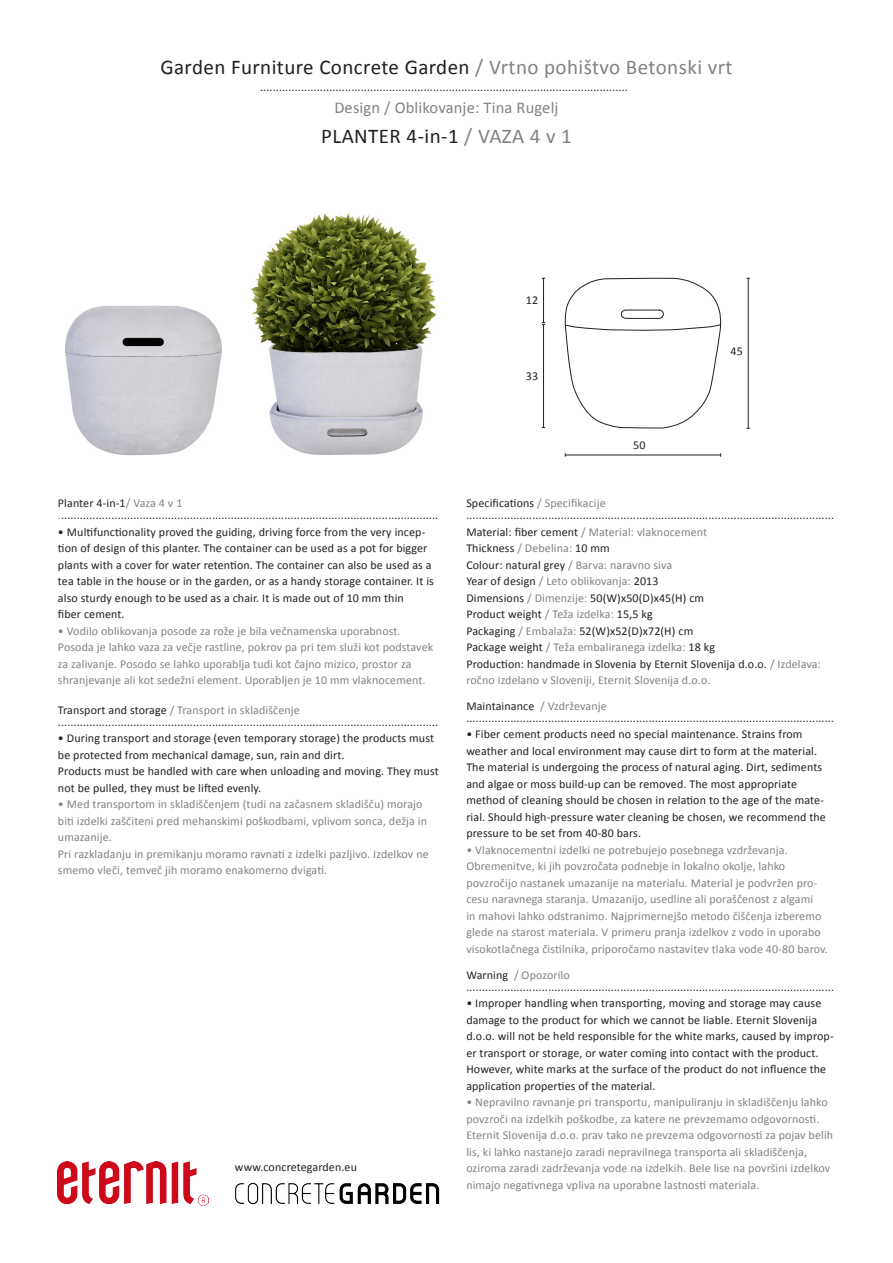
<style>
.page{position:relative;width:893px;height:1263px;background:#fff}
.page>*{position:absolute;margin:0;border:0;box-sizing:border-box;transform-origin:0 0}
.t1{font:21px "Calibri";letter-spacing:.02em;color:#231f20}
.t2{font:16.5px "Calibri";letter-spacing:.01em;color:#808285}
.t3{font:12px/16.5px "Calibri";letter-spacing:.01em;color:#231f20}
.t4{font:12px/16.5px "Calibri";letter-spacing:.01em;color:#808285}
.s1{color:#808285}
.s2{color:#231f20}
</style>
<div class="page">
<img style="left:65px;top:213px;width:372px;height:243px">
<hr style="left:748px;top:278px;width:1px;height:150px;background:#231f20">
<svg style="left:564px;top:277px;width:158px;height:151px"></svg>
<hr style="left:565px;top:455px;width:156px;height:1px;background:#231f20">
<hr style="left:543px;top:324px;width:1px;height:104px;background:#231f20">
<hr style="left:543px;top:278px;width:1px;height:45px;background:#231f20">
<img style="left:235px;top:1183px;width:204px;height:22px">
<img style="left:58px;top:1162px;width:151px;height:43px">
<h1 class="t1" style="left:160px;top:54px;width:573px">Garden Furniture Concrete Garden <span class="s1">/ Vrtno pohištvo Betonski vrt</span></h1>
<h2 class="t2" style="left:334px;top:97px;width:226px">Design / Oblikovanje: Tina Rugelj</h2>
<p class="t3" style="left:260px;top:78px;width:369px">.....................................................................................................................</p>
<p class="t1" style="left:321px;top:123px;width:252px">PLANTER 4-in-1 <span class="s1">/ VAZA 4 v 1</span></p>
<p class="t3" style="left:58px;top:494px;width:126px">Planter 4-in-1<span class="s1">/ Vaza 4 v 1</span></p>
<p class="t3" style="left:58px;top:506px;width:382px"><span class="s1">.</span>........................................................................................................................</p>
<p class="t3" style="left:58px;top:523px;width:377px">• Multifunctionality proved the guiding, driving force from the very incep&shy;tion of design of this planter. The container can be used as a pot for bigger plants with a cover for water retention. The container can also be used as a tea table in the house or in the garden, or as a handy storage container. It is also sturdy enough to be used as a chair. It is made out of 10 mm thin</p>
<p class="t3" style="left:58px;top:605px;width:68px">fiber cement.</p>
<p class="t4" style="left:58px;top:622px;width:377px">• Vodilo oblikovanja posode za rože je bila večnamenska uporabnost.<br>Posoda je lahko vaza za večje rastline, pokrov pa pri tem služi kot podstavek za zalivanje. Posodo se lahko uporablja tudi kot čajno mizico, prostor za shranjevanje ali kot sedežni element. Uporabljen je 10 mm vlaknocement.</p>
<p class="t4" style="left:58px;top:701px;width:243px"><span class="s2">Transport and storage</span> / Transport in skladiščenje</p>
<p class="t3" style="left:58px;top:713px;width:382px">.........................................................................................................................</p>
<p class="t3" style="left:58px;top:729px;width:378px">• During transport and storage (even temporary storage) the products must be protected from mechanical damage, sun, rain and dirt.</p>
<p class="t3" style="left:58px;top:762px;width:382px">Products must be handled with care when unloading and moving. They must not be pulled, they must be lifted evenly.</p>
<p class="t4" style="left:58px;top:795px;width:371px">• Med transportom in skladiščenjem (tudi na začasnem skladišču) morajo biti izdelki zaščiteni pred mehanskimi poškodbami, vplivom sonca, dežja in umazanije.</p>
<p class="t4" style="left:58px;top:845px;width:372px">Pri razkladanju in premikanju moramo ravnati z izdelki pazljivo. Izdelkov ne smemo vleči, temveč jih moramo enakomerno dvigati.</p>
<p class="t3" style="left:235px;top:1158px;width:124px">www.concretegarden.eu</p>
<p class="t3" style="left:526px;top:291px;width:14px">12</p>
<p class="t3" style="left:526px;top:367px;width:14px">33</p>
<p class="t3" style="left:633px;top:436px;width:14px">50</p>
<p class="t3" style="left:730px;top:342px;width:14px">45</p>
<p class="t3" style="left:466px;top:494px;width:141px">Specifications <span class="s1">/ Specifikacije</span></p>
<p class="t3" style="left:466px;top:506px;width:369px">.....................................................................................................................</p>
<p class="t4" style="left:466px;top:523px;width:242px"><span class="s2">Material: fiber cement</span> / Material: vlaknocement</p>
<p class="t3" style="left:466px;top:539px;width:145px">Thickness <span class="s1">/ Debelina:</span> 10 mm</p>
<p class="t3" style="left:466px;top:556px;width:207px">Colour: natural grey <span class="s1">/ Barva: naravno siva</span></p>
<p class="t4" style="left:466px;top:572px;width:194px"><span class="s2">Year of design</span> / Leto oblikovanja: <span class="s2">2013</span></p>
<p class="t3" style="left:466px;top:589px;width:239px">Dimensions <span class="s1">/ Dimenzije:</span> 50(W)x50(D)x45(H) cm</p>
<p class="t3" style="left:466px;top:605px;width:188px">Product weight <span class="s1">/ Teža izdelka:</span> 15,5 kg</p>
<p class="t3" style="left:466px;top:622px;width:228px">Packaging <span class="s1">/ Embalaža:</span> 52(W)x52(D)x72(H) cm</p>
<p class="t4" style="left:466px;top:638px;width:250px"><span class="s2">Package weight</span> / Teža embaliranega izdelka: <span class="s2">18 kg</span></p>
<p class="t4" style="left:466px;top:655px;width:356px"><span class="s2">Production: handmade in Slovenia by Eternit Slovenija d.o.o.</span> / Izdelava: ročno izdelano v Sloveniji, Eternit Slovenija d.o.o.</p>
<p class="t3" style="left:466px;top:697px;width:142px">Maintainance <span class="s1">/ Vzdrževanje</span></p>
<p class="t3" style="left:466px;top:709px;width:369px">.....................................................................................................................</p>
<p class="t3" style="left:466px;top:725px;width:361px">• Fiber cement products need no special maintenance. Strains from weather and local environment may cause dirt to form at the material.<br>The material is undergoing the process of natural aging. Dirt, sediments and algae or moss build-up can be removed. The most appropriate method of cleaning should be chosen in relation to the age of the mate&shy;rial. Should high-pressure water cleaning be chosen, we recommend the pressure to be set from 40-80 bars.</p>
<p class="t4" style="left:466px;top:841px;width:323px">• Vlaknocementni izdelki ne potrebujejo posebnega vzdrževanja.</p>
<p class="t4" style="left:466px;top:857px;width:363px">Obremenitve, ki jih povzročata podnebje in lokalno okolje, lahko povzročijo nastanek umazanije na materialu. Material je podvržen pro&shy;cesu naravnega staranja. Umazanijo, usedline ali poraščenost z algami<br>in mahovi lahko odstranimo. Najprimernejšo metodo čiščenja izberemo glede na starost materiala. V primeru pranja izdelkov z vodo in uporabo visokotlačnega čistilnika, priporočamo nastavitev tlaka vode 40-80 barov.</p>
<p class="t4" style="left:466px;top:966px;width:105px"><span class="s2">Warning</span> / Opozorilo</p>
<p class="t3" style="left:466px;top:978px;width:369px">.....................................................................................................................</p>
<p class="t3" style="left:466px;top:994px;width:369px">• Improper handling when transporting, moving and storage may cause damage to the product for which we cannot be liable. Eternit Slovenija d.o.o. will not be held responsible for the white marks, caused by improp&shy;er transport or storage, or water coming into contact with the product.<br>However, white marks at the surface of the product do not influence the application properties of the material.</p>
<p class="t4" style="left:466px;top:1093px;width:368px">• Nepravilno ravnanje pri transportu, manipuliranju in skladiščenju lahko povzroči na izdelkih poškodbe, za katere ne prevzemamo odgovornosti.<br>Eternit Slovenija d.o.o. prav tako ne prevzema odgovornosti za pojav belih lis, ki lahko nastanejo zaradi nepravilnega transporta ali skladiščenja, oziroma zaradi zadrževanja vode na izdelkih. Bele lise na površini izdelkov nimajo negativnega vpliva na uporabne lastnosti materiala.</p>
</div>
